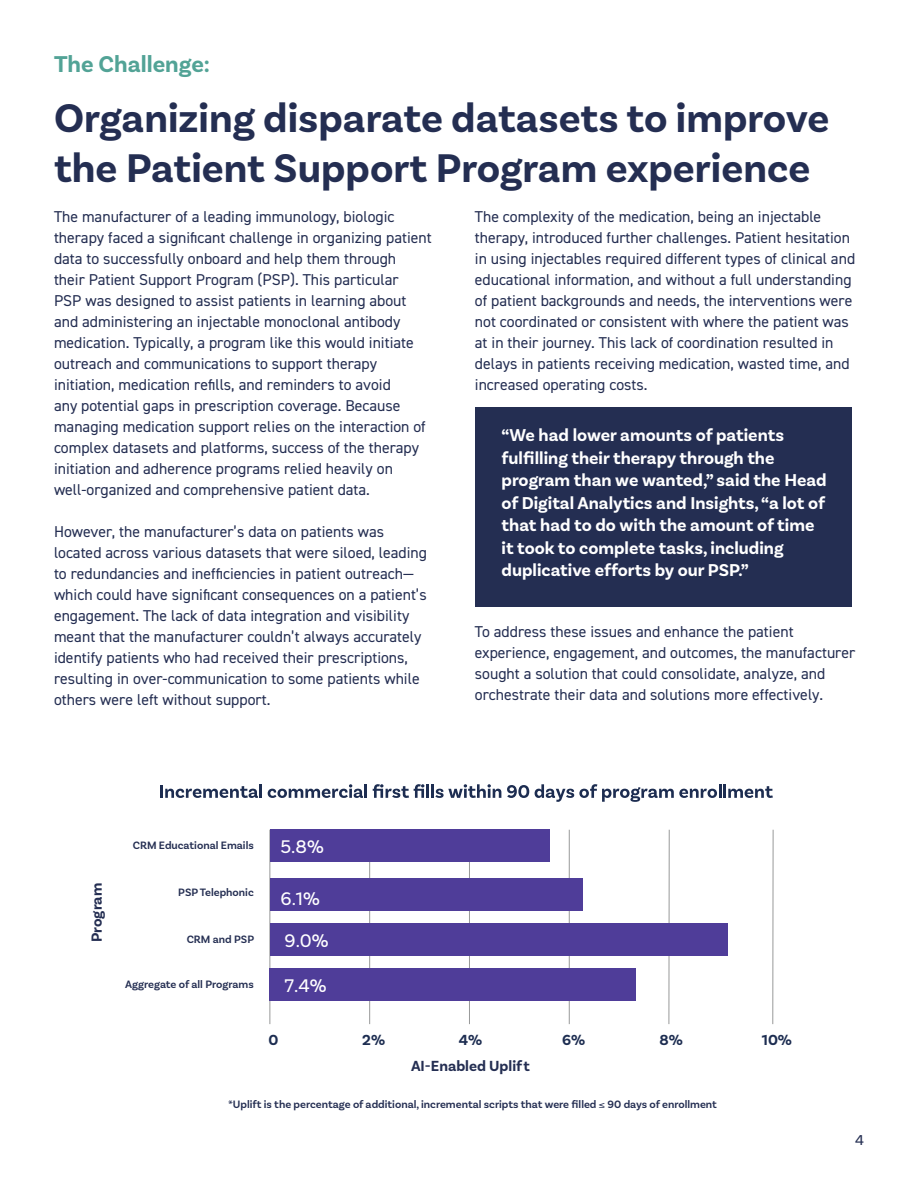
<style>
.page{position:relative;width:918px;height:1188px;background:#fff}
.page>*{position:absolute;margin:0;border:0;box-sizing:border-box;transform-origin:0 0}
.t1{font:700 42px/50.4px "Basic Sans";color:#242e52}
.t2{font:700 24px "Basic Sans";color:#52a396}
.t3{font:19.2px/42.2px "Basic Sans";color:#fff}
.t4{font:700 18px/22.5px "Basic Sans";color:#fff}
.t5{font:15.75px/21px "DIN2014";color:#242e52}
.t6{font:700 15.3px "Basic Sans";color:#242e52}
.t7{font:700 15.3px "Basic Sans";color:#1d2d51}
.t8{font:15px "Basic Sans";color:#242e52}
.t9{font:600 11.25px "Basic Sans";color:#242e52}
</style>
<div class="page">
<div style="left:475px;top:407px;width:376px;height:200px;background:#242e52"></div>
<svg style="left:160px;top:785px;width:98px;height:13px"></svg>
<hr style="left:259px;top:784px;width:3px;height:14px;background:#1d2d51">
<svg style="left:268px;top:784px;width:99px;height:14px"></svg>
<svg style="left:373px;top:784px;width:51px;height:14px"></svg>
<hr style="left:426px;top:784px;width:3px;height:14px;background:#1d2d51">
<hr style="left:431px;top:784px;width:3px;height:14px;background:#1d2d51">
<svg style="left:435px;top:784px;width:66px;height:14px"></svg>
<svg style="left:507px;top:785px;width:22px;height:13px"></svg>
<svg style="left:535px;top:784px;width:238px;height:18px"></svg>
<hr style="left:270px;top:830px;width:1px;height:194px;background:#989999">
<hr style="left:369px;top:830px;width:1px;height:194px;background:#989999">
<hr style="left:469px;top:830px;width:1px;height:194px;background:#989999">
<hr style="left:569px;top:830px;width:1px;height:194px;background:#989999">
<hr style="left:669px;top:830px;width:1px;height:194px;background:#989999">
<hr style="left:773px;top:830px;width:1px;height:194px;background:#989999">
<div style="left:270px;top:830px;width:279px;height:32px;background:#4f3d99"></div>
<div style="left:270px;top:878px;width:312px;height:32px;background:#4f3d99"></div>
<div style="left:270px;top:923px;width:457px;height:33px;background:#4f3d99"></div>
<div style="left:270px;top:969px;width:366px;height:32px;background:#4f3d99"></div>
<p class="t2" style="left:54px;top:49px;width:158px">The Challenge:</p>
<p class="t1" style="left:54px;top:93px;width:777px">Organizing disparate datasets to improve the Patient Support Program experience</p>
<p class="t5" style="left:54px;top:206px;width:379px">The manufacturer of a leading immunology, biologic therapy faced a significant challenge in organizing patient data to successfully onboard and help them through<br>their Patient Support Program (PSP). This particular<br>PSP was designed to assist patients in learning about and administering an injectable monoclonal antibody medication. Typically, a program like this would initiate outreach and communications to support therapy initiation, medication refills, and reminders to avoid<br>any potential gaps in prescription coverage. Because managing medication support relies on the interaction of complex datasets and platforms, success of the therapy initiation and adherence programs relied heavily on well-organized and comprehensive patient data.</p>
<p class="t5" style="left:54px;top:521px;width:375px">However, the manufacturer’s data on patients was located across various datasets that were siloed, leading to redundancies and inefficiencies in patient outreach— which could have significant consequences on a patient’s engagement. The lack of data integration and visibility meant that the manufacturer couldn’t always accurately identify patients who had received their prescriptions, resulting in over-communication to some patients while others were left without support.</p>
<p class="t5" style="left:475px;top:206px;width:382px">The complexity of the medication, being an injectable therapy, introduced further challenges. Patient hesitation in using injectables required different types of clinical and educational information, and without a full understanding of patient backgrounds and needs, the interventions were not coordinated or consistent with where the patient was at in their journey. This lack of coordination resulted in delays in patients receiving medication, wasted time, and increased operating costs.</p>
<p class="t4" style="left:502px;top:424px;width:327px">“We had lower amounts of patients fulfilling their therapy through the program than we wanted,” said the Head of Digital Analytics and Insights, “a lot of that had to do with the amount of time it took to complete tasks, including duplicative efforts by our PSP.”</p>
<p class="t5" style="left:475px;top:621px;width:382px">To address these issues and enhance the patient experience, engagement, and outcomes, the manufacturer sought a solution that could consolidate, analyze, and orchestrate their data and solutions more effectively.</p>
<p class="t6" style="left:88px;top:942px;width:61px;rotate:-90deg">Program</p>
<p class="t9" style="left:133px;top:839px;width:122px">CRM Educational Emails</p>
<p class="t9" style="left:178px;top:885px;width:77px">PSP Telephonic</p>
<p class="t9" style="left:187px;top:932px;width:69px">CRM and PSP</p>
<p class="t9" style="left:125px;top:977px;width:130px">Aggregate of all Programs</p>
<p class="t3" style="left:281px;top:826px;width:45px">5.8%</p>
<p class="t3" style="left:281px;top:877px;width:50px">6.1%<br>9.0%</p>
<p class="t3" style="left:285px;top:965px;width:43px">7.4%</p>
<p class="t7" style="left:268px;top:1031px;width:11px">0</p>
<p class="t7" style="left:362px;top:1031px;width:24px">2%</p>
<p class="t7" style="left:459px;top:1031px;width:25px">4%</p>
<p class="t7" style="left:562px;top:1031px;width:25px">6%</p>
<p class="t7" style="left:659px;top:1031px;width:25px">8%</p>
<p class="t7" style="left:762px;top:1031px;width:32px">10%</p>
<p class="t6" style="left:411px;top:1057px;width:120px">AI-Enabled Uplift</p>
<p class="t9" style="left:228px;top:1097px;width:490px">*Uplift is the percentage of additional, incremental scripts that were filled ≤ 90 days of enrollment</p>
<p class="t8" style="left:855px;top:1131px;width:10px">4</p>
</div>
